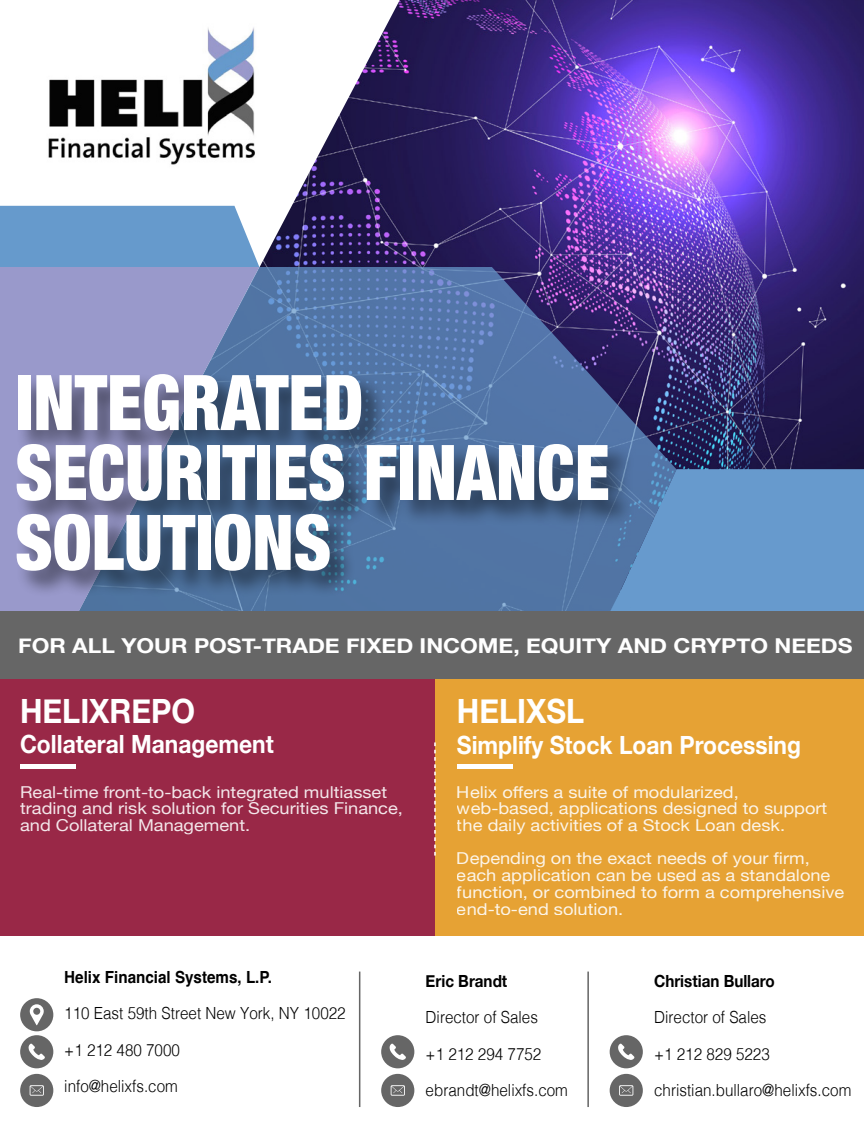
<style>
.page{position:relative;width:864px;height:1136px;background:#fff}
.page>*{position:absolute;margin:0;border:0;box-sizing:border-box;transform-origin:0 0}
.t1{font:900 condensed 76.95px/69.9px "Helvetica Neue";color:#fff;scale:.91 1}
.t2{font:700 33.45px "Helvetica Neue";color:#fff;scale:.91 1}
.t3{font:700 25.05px "Helvetica Neue";color:#fff;scale:.91 1}
.t4{font:700 20.55px "Helvetica Neue";color:#fff;scale:1.11 1}
.t5{font:300 16.65px/36.5px "Helvetica";color:#000;scale:.91 1}
.t6{font:700 16.65px "Helvetica Neue";color:#000;scale:.91 1}
.t7{font:700 16.65px "Helvetica";color:#000;scale:.91 1}
.t8{font:16.35px/16.6px "Helvetica Neue";color:#fff;scale:1.11 1}
</style>
<div class="page">
<img style="left:71px;top:0;width:792px;height:469px">
<div style="left:434px;top:679px;width:429px;height:257px;background:#e6a234"></div>
<div style="left:0;top:206px;width:259px;height:61px;background:#669acc"></div>
<div style="left:676px;top:469px;width:187px;height:142px;background:#679acd"></div>
<div style="left:0;top:679px;width:434px;height:257px;background:#992847"></div>
<svg style="left:434px;top:742px;width:1px;height:113px"></svg>
<hr style="left:20px;top:764px;width:55px;height:4px;background:#fff">
<hr style="left:456px;top:764px;width:56px;height:4px;background:#fff">
<div style="left:0;top:267px;width:67px;height:344px;background:#9999cb"></div>
<svg style="left:67px;top:267px;width:609px;height:344px;background:#5f70a6"></svg>
<svg style="left:599px;top:589px;width:46px;height:22px"></svg>
<div style="left:20px;top:1035px;width:33px;height:33px;background:#666;border-radius:50%"></div>
<svg style="left:28px;top:1043px;width:17px;height:17px"></svg>
<div style="left:20px;top:998px;width:33px;height:33px;background:#666;border-radius:50%"></div>
<svg style="left:30px;top:1004px;width:14px;height:21px"></svg>
<div style="left:20px;top:1073px;width:33px;height:33px;background:#666;border-radius:50%"></div>
<svg style="left:30px;top:1085px;width:14px;height:10px"></svg>
<div style="left:381px;top:1035px;width:33px;height:33px;background:#666;border-radius:50%"></div>
<svg style="left:389px;top:1043px;width:17px;height:17px"></svg>
<div style="left:381px;top:1073px;width:33px;height:33px;background:#666;border-radius:50%"></div>
<svg style="left:390px;top:1085px;width:15px;height:10px"></svg>
<hr style="left:359px;top:971px;width:1px;height:135px;background:#666">
<div style="left:609px;top:1035px;width:33px;height:33px;background:#666;border-radius:50%"></div>
<svg style="left:618px;top:1043px;width:16px;height:17px"></svg>
<div style="left:609px;top:1073px;width:33px;height:33px;background:#666;border-radius:50%"></div>
<svg style="left:619px;top:1085px;width:14px;height:10px"></svg>
<hr style="left:587px;top:971px;width:1px;height:135px;background:#666">
<div style="left:0;top:611px;width:863px;height:68px;background:#666"></div>
<div style="left:16px;top:372px;width:619px;height:226px;background:#000;opacity:.5"></div>
<img style="left:48px;top:12px;width:217px;height:164px">
<h1 class="t1" style="left:15px;top:363px;width:654px">INTEGRATED<br>SECURITIES FINANCE<br>SOLUTIONS</h1>
<p class="t4" style="left:18px;top:629px;width:752px">FOR ALL YOUR POST-TRADE FIXED INCOME, EQUITY AND CRYPTO NEEDS</p>
<h2 class="t2" style="left:20px;top:684px;width:194px">HELIXREPO</h2>
<h3 class="t3" style="left:20px;top:724px;width:280px">Collateral Management</h3>
<h2 class="t2" style="left:456px;top:685px;width:141px">HELIXSL</h2>
<h3 class="t3" style="left:456px;top:724px;width:379px">Simplify Stock Loan Processing</h3>
<p class="t8" style="left:20px;top:784px;width:346px">Real-time front-to-back integrated multiasset trading and risk solution for Securities Finance, and Collateral Management.</p>
<p class="t8" style="left:456px;top:784px;width:335px">Helix offers a suite of modularized, web-based, applications designed to support the daily activities of a Stock Loan desk.</p>
<p class="t8" style="left:456px;top:851px;width:350px">Depending on the exact needs of your firm, each application can be used as a standalone function, or combined to form a comprehensive end-to-end solution.</p>
<p class="t7" style="left:64px;top:966px;width:229px">Helix Financial Systems, L.P.</p>
<p class="t5" style="left:64px;top:994px;width:310px">110 East 59th Street New York, NY 10022 +1 212 480 7000<br>info@helixfs.com</p>
<p class="t6" style="left:425px;top:967px;width:91px">Eric Brandt</p>
<p class="t5" style="left:425px;top:997px;width:158px">Director of Sales<br>+1 212 294 7752 ebrandt@helixfs.com</p>
<p class="t6" style="left:653px;top:967px;width:134px">Christian Bullaro</p>
<p class="t5" style="left:653px;top:997px;width:218px">Director of Sales<br>+1 212 829 5223 christian.bullaro@helixfs.com</p>
</div>
